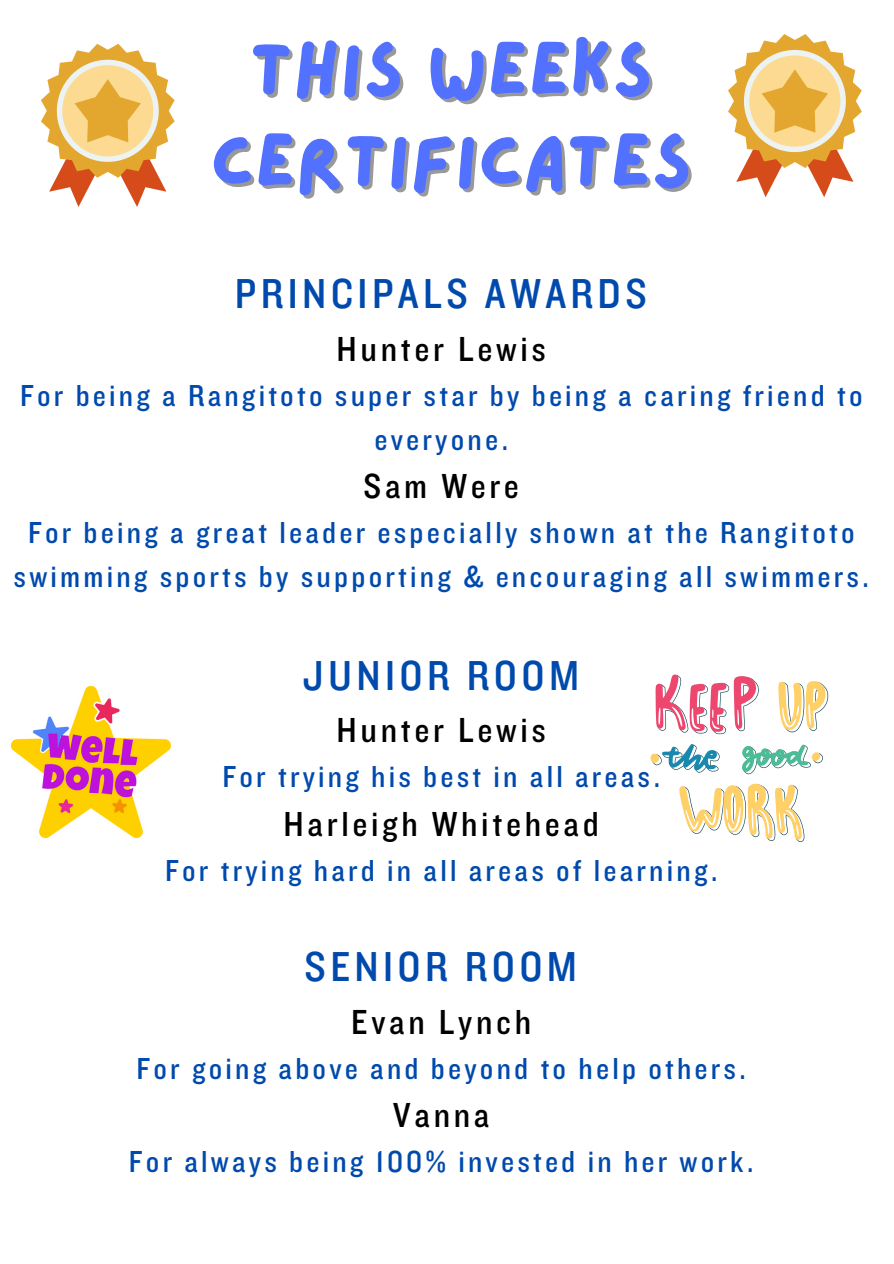
<style>
.page{position:relative;width:894px;height:1264px;background:#fff}
.page>*{position:absolute;margin:0;border:0;box-sizing:border-box;transform-origin:0 0}
.t1{font:75.75px "Lazydog";color:#5271ff}
.t2{font:43.5px "Knockout 30";letter-spacing:.1em;color:#004aad}
.t3{font:36.15px "Knockout 30";letter-spacing:.1em;color:#000}
.t4{font:31.5px/43.8px "Knockout 30";letter-spacing:.1em;color:#004aad;text-align:center}
</style>
<div class="page">
<svg style="left:728px;top:34px;width:133px;height:163px"></svg>
<img style="left:10px;top:685px;width:161px;height:154px">
<svg style="left:41px;top:44px;width:134px;height:163px"></svg>
<svg style="left:650px;top:744px;width:172px;height:30px"></svg>
<svg style="left:778px;top:681px;width:51px;height:51px"></svg>
<svg style="left:655px;top:674px;width:104px;height:60px"></svg>
<svg style="left:679px;top:783px;width:125px;height:59px"></svg>
<h1 class="t1" style="left:249px;top:33px;width:405px">THIS WEEKS</h1>
<p class="t1" style="left:210px;top:125px;width:483px">CERTIFICATES</p>
<h2 class="t2" style="left:235px;top:266px;width:413px">PRINCIPALS AWARDS</h2>
<p class="t3" style="left:336px;top:326px;width:211px">Hunter Lewis</p>
<p class="t4" style="left:20px;top:372px;width:843px">For being a Rangitoto super star by being a caring friend to everyone.</p>
<p class="t3" style="left:363px;top:463px;width:157px">Sam Were</p>
<p class="t4" style="left:14px;top:510px;width:856px">For being a great leader especially shown at the Rangitoto swimming sports by supporting &amp; encouraging all swimmers.</p>
<h2 class="t2" style="left:302px;top:647px;width:278px">JUNIOR ROOM</h2>
<p class="t3" style="left:336px;top:707px;width:211px">Hunter Lewis</p>
<p class="t4" style="left:222px;top:754px;width:439px">For trying his best in all areas.</p>
<p class="t3" style="left:283px;top:801px;width:316px">Harleigh Whitehead</p>
<p class="t4" style="left:165px;top:847px;width:554px">For trying hard in all areas of learning.</p>
<h2 class="t2" style="left:304px;top:939px;width:274px">SENIOR ROOM</h2>
<p class="t3" style="left:351px;top:999px;width:181px">Evan Lynch</p>
<p class="t4" style="left:136px;top:1045px;width:611px">For going above and beyond to help others.</p>
<p class="t3" style="left:393px;top:1092px;width:98px">Vanna</p>
<p class="t4" style="left:129px;top:1139px;width:626px">For always being 100% invested in her work.</p>
</div>
